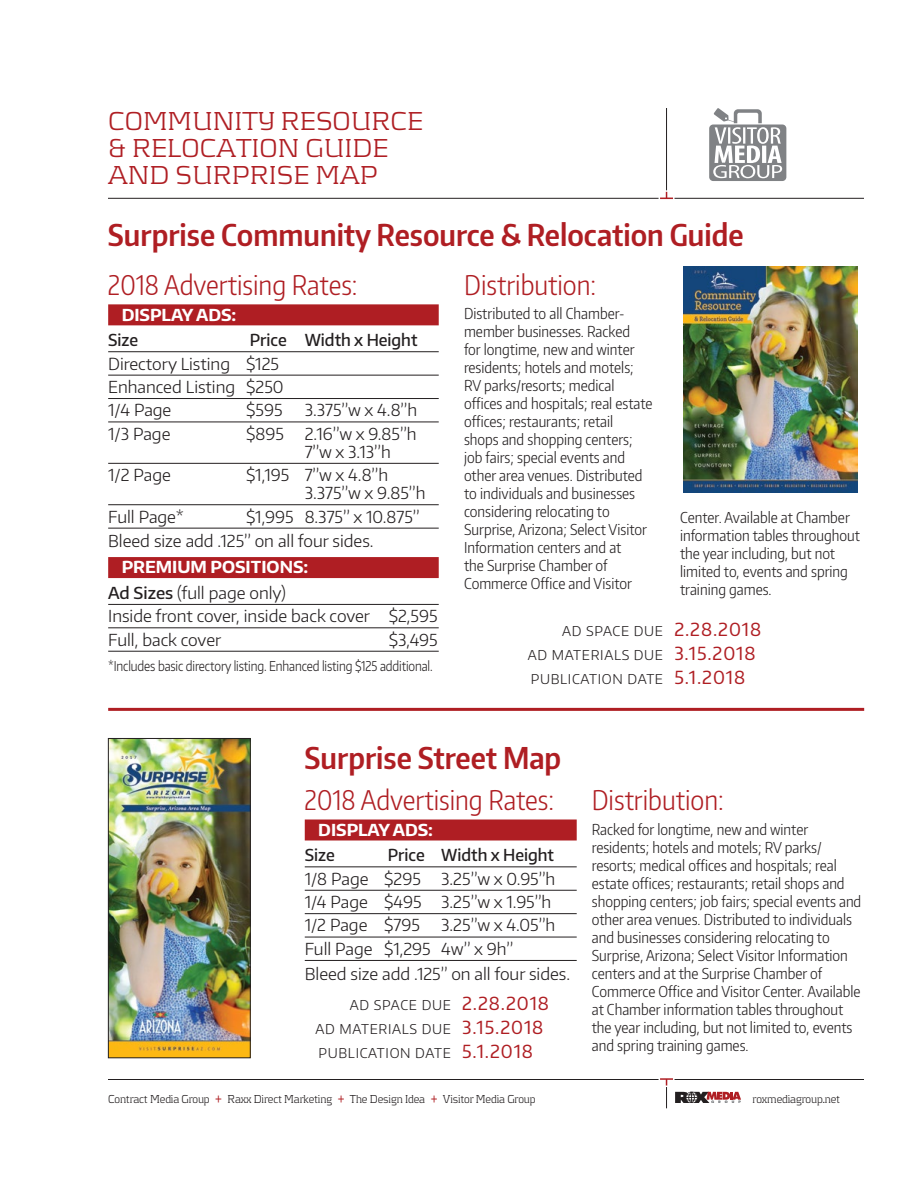
<style>
.page{position:relative;width:918px;height:1188px;background:#fff}
.page>*{position:absolute;margin:0;border:0;box-sizing:border-box;transform-origin:0 0}
.t1{font:600 30px "Encode Sans Condensed";color:#af1e23}
.t2{font:300 27px "Encode Sans Condensed";color:#af1e23}
.t3{font:300 27px/27px "Kontrapunkt";color:#af1e23}
.t4{font:300 16.5px/23.4px "Encode Sans Normal";color:#231f20}
.t5{font:700 16.5px/25.5px "Encode Sans Normal";color:#fff}
.t6{font:500 16.5px "Encode Sans Normal";color:#231f20;scale:.95 1}
.t7{font:300 15px/18px "Encode Sans Condensed";color:#231f20}
.t8{font:300 13.5px/24px "Encode Sans Normal";letter-spacing:.05em;color:#231f20}
.t9{font:300 13.5px "Encode Sans Normal";letter-spacing:-.01em;color:#231f20;scale:.85 1}
.t10{font:300 12px "Kontrapunkt";letter-spacing:-.01em;color:#231f20;scale:.9 1}
.s1{font-weight:500;color:#231f20}
.s2{font-weight:300;color:#231f20}
.s3{font-weight:400;font-size:18px;color:#af1e23}
.s4{font-size:15px;color:#af1e23}
</style>
<div class="page">
<hr style="left:666px;top:108px;width:1px;height:91px;background:#231f20">
<hr style="left:108px;top:198px;width:756px;height:1px;background:#231f20">
<hr style="left:108px;top:1079px;width:756px;height:1px;background:#231f20">
<hr style="left:659px;top:197px;width:16px;height:3px;background:#fff">
<svg style="left:660px;top:190px;width:13px;height:10px"></svg>
<hr style="left:659px;top:1078px;width:16px;height:3px;background:#fff">
<svg style="left:660px;top:1078px;width:81px;height:30px"></svg>
<svg style="left:709px;top:108px;width:77px;height:73px"></svg>
<div style="left:305px;top:820px;width:272px;height:21px;background:#af1e23"></div>
<hr style="left:305px;top:867px;width:272px;height:1px;background:#231f20">
<hr style="left:305px;top:890px;width:272px;height:1px;background:#231f20">
<hr style="left:305px;top:913px;width:272px;height:1px;background:#231f20">
<hr style="left:305px;top:937px;width:272px;height:1px;background:#231f20">
<hr style="left:305px;top:960px;width:272px;height:1px;background:#231f20">
<div style="left:108px;top:304px;width:331px;height:21px;background:#af1e23"></div>
<hr style="left:108px;top:351px;width:331px;height:1px;background:#231f20">
<hr style="left:108px;top:375px;width:331px;height:1px;background:#231f20">
<hr style="left:108px;top:398px;width:331px;height:1px;background:#231f20">
<hr style="left:108px;top:422px;width:331px;height:1px;background:#231f20">
<hr style="left:108px;top:463px;width:331px;height:1px;background:#231f20">
<hr style="left:108px;top:504px;width:331px;height:1px;background:#231f20">
<hr style="left:108px;top:528px;width:331px;height:1px;background:#231f20">
<div style="left:108px;top:557px;width:331px;height:21px;background:#af1e23"></div>
<hr style="left:108px;top:604px;width:331px;height:1px;background:#231f20">
<hr style="left:108px;top:628px;width:331px;height:1px;background:#231f20">
<hr style="left:108px;top:651px;width:331px;height:1px;background:#231f20">
<hr style="left:108px;top:708px;width:756px;height:3px;background:#af1e23">
<img style="left:110px;top:740px;width:139px;height:316px">
<div style="left:108px;top:738px;width:143px;height:320px;border:1px solid #231f20"></div>
<img style="left:684px;top:267px;width:174px;height:226px">
<h2 class="t3" style="left:108px;top:106px;width:317px">COMMUNITY RESOURCE &amp; RELOCATION GUIDE<br>AND SURPRISE MAP</h2>
<h1 class="t1" style="left:108px;top:215px;width:637px">Surprise Community Resource &amp; Relocation Guide</h1>
<h2 class="t2" style="left:108px;top:267px;width:251px">2018 Advertising Rates:</h2>
<p class="t5" style="left:122px;top:301px;width:116px">DISPLAY ADS:</p>
<p class="t6" style="left:108px;top:329px;width:33px">Size</p>
<p class="t6" style="left:250px;top:329px;width:178px">Price Width x Height</p>
<p class="t4" style="left:108px;top:351px;width:177px">Directory Listing $125<br>Enhanced Listing $250<br>1/4 Page</p>
<p class="t4" style="left:246px;top:398px;width:38px">$595</p>
<p class="t4" style="left:305px;top:398px;width:114px">3.375”w x 4.8”h</p>
<p class="t4" style="left:108px;top:421px;width:64px">1/3 Page</p>
<p class="t4" style="left:246px;top:421px;width:39px">$895</p>
<p class="t4" style="left:305px;top:424px;width:113px;line-height:18px">2.16”w x 9.85”h<br>7”w x 3.13”h</p>
<p class="t4" style="left:108px;top:463px;width:64px">1/2 Page</p>
<p class="t4" style="left:305px;top:465px;width:122px;line-height:18px;text-indent:-58px">$1,195 7”w x 4.8”h<br>3.375”w x 9.85”h</p>
<p class="t4" style="left:108px;top:504px;width:77px">Full Page*</p>
<p class="t4" style="left:108px;top:503px;width:313px;line-height:24.9px;text-indent:138px">$1,995 8.375” x 10.875”<br>Bleed size add .125” on all four sides.</p>
<p class="t5" style="left:108px;top:554px;width:202px;text-indent:13px">PREMIUM POSITIONS:<br><span class="s1">Ad Sizes</span> <span class="s2">(full page only)</span></p>
<p class="t4" style="left:108px;top:604px;width:331px">Inside front cover, inside back cover $2,595<br>Full, back cover</p>
<p class="t4" style="left:389px;top:627px;width:51px">$3,495</p>
<p class="t9" style="left:108px;top:657px;width:383px">*Includes basic directory listing. Enhanced listing $125 additional.</p>
<h2 class="t2" style="left:464px;top:267px;width:133px">Distribution:</h2>
<p class="t7" style="left:464px;top:304px;width:190px">Distributed to all Chamber&shy;member businesses. Racked<br>for longtime, new and winter residents; hotels and motels;<br>RV parks/resorts; medical offices and hospitals; real estate offices; restaurants; retail<br>shops and shopping centers; job fairs; special events and other area venues. Distributed to individuals and businesses considering relocating to<br>Surprise, Arizona; Select Visitor<br>Information centers and at<br>the Surprise Chamber of<br>Commerce Office and Visitor</p>
<p class="t7" style="left:680px;top:508px;width:181px">Center. Available at Chamber information tables throughout the year including, but not limited to, events and spring training games.</p>
<p class="t8" style="left:528px;top:619px;width:235px;text-indent:34px">AD SPACE DUE <span class="s3">2.28.2018<br></span>AD MATERIALS DUE <span class="s3">3.15.2018<br></span>PUBLICATION DATE <span class="s3">5.1.2018</span></p>
<h1 class="t1" style="left:305px;top:738px;width:258px">Surprise Street Map</h1>
<h2 class="t2" style="left:305px;top:782px;width:251px">2018 Advertising Rates:</h2>
<p class="t5" style="left:318px;top:816px;width:116px">DISPLAY ADS:</p>
<p class="t6" style="left:305px;top:844px;width:33px">Size</p>
<p class="t6" style="left:388px;top:844px;width:177px">Price Width x Height</p>
<p class="t4" style="left:305px;top:866px;width:252px">1/8 Page $295 3.25”w x 0.95”h<br>1/4 Page $495 3.25”w x 1.95”h<br>1/2 Page $795</p>
<p class="t4" style="left:305px;top:913px;width:252px;text-indent:137px">3.25”w x 4.05”h<br>Full Page $1,295 4w” x 9h”</p>
<p class="t4" style="left:305px;top:961px;width:267px">Bleed size add .125” on all four sides.</p>
<p class="t8" style="left:316px;top:993px;width:235px;text-indent:34px">AD SPACE DUE <span class="s3">2.28.2018<br></span>AD MATERIALS DUE <span class="s3">3.15.2018<br></span>PUBLICATION DATE <span class="s3">5.1.2018</span></p>
<p class="t10" style="left:108px;top:1092px;width:477px">Contract Media Group <span class="s4">+</span> Raxx Direct Marketing <span class="s4">+</span> The Design Idea <span class="s4">+</span> Visitor Media Group</p>
<h2 class="t2" style="left:592px;top:782px;width:133px">Distribution:</h2>
<p class="t7" style="left:592px;top:820px;width:271px">Racked for longtime, new and winter residents; hotels and motels; RV parks/ resorts; medical offices and hospitals; real estate offices; restaurants; retail shops and shopping centers; job fairs; special events and other area venues. Distributed to individuals and businesses considering relocating to Surprise, Arizona; Select Visitor Information centers and at the Surprise Chamber of Commerce Office and Visitor Center. Available at Chamber information tables throughout the year including, but not limited to, events and spring training games.</p>
<p class="t10" style="left:753px;top:1092px;width:99px">roxmediagroup.net</p>
</div>
